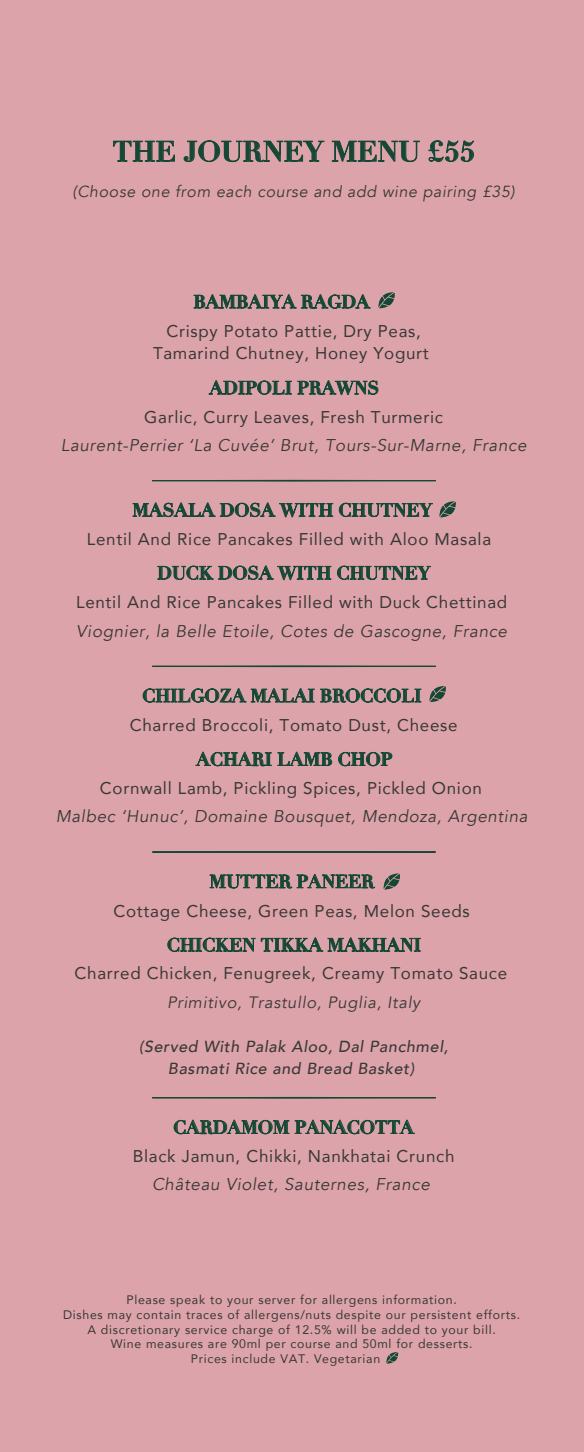
<style>
.page{position:relative;width:584px;height:1452px;background:#fff}
.page>*{position:absolute;margin:0;border:0;box-sizing:border-box;transform-origin:0 0}
.t1{font:700 28px "Didot";color:#144734}
.t2{font:700 18px "Didot";color:#144734}
.t3{font:17px/22px "Avenir";letter-spacing:.04em;color:#383935;text-align:center}
.t4{font:italic 17px "Avenir";letter-spacing:.04em;color:#383935}
.t5{font:italic 16.4px "Avenir";letter-spacing:.04em;color:#383935}
.t6{font:italic 500 16px/22px "Avenir";letter-spacing:.04em;color:#383935;text-align:center}
.t7{font:italic 16px "Avenir";letter-spacing:.04em;color:#383935}
.t8{font:12.4px "Avenir";letter-spacing:.055em;color:#383935}
</style>
<div class="page">
<div style="left:0;top:0;width:584px;height:1451px;background:#dda3ab"></div>
<svg style="left:386px;top:1352px;width:12px;height:11px"></svg>
<svg style="left:113px;top:141px;width:62px;height:20px"></svg>
<svg style="left:184px;top:141px;width:140px;height:21px"></svg>
<svg style="left:332px;top:140px;width:88px;height:22px"></svg>
<svg style="left:429px;top:141px;width:45px;height:21px"></svg>
<svg style="left:174px;top:1119px;width:115px;height:14px"></svg>
<svg style="left:295px;top:1120px;width:120px;height:13px"></svg>
<svg style="left:209px;top:380px;width:83px;height:14px"></svg>
<svg style="left:298px;top:380px;width:80px;height:15px"></svg>
<svg style="left:158px;top:565px;width:173px;height:15px"></svg>
<svg style="left:337px;top:566px;width:94px;height:13px"></svg>
<svg style="left:196px;top:752px;width:75px;height:14px"></svg>
<svg style="left:278px;top:751px;width:54px;height:14px"></svg>
<svg style="left:338px;top:752px;width:54px;height:14px"></svg>
<svg style="left:168px;top:937px;width:87px;height:14px"></svg>
<svg style="left:261px;top:937px;width:159px;height:14px"></svg>
<svg style="left:152px;top:480px;width:284px;height:1px"></svg>
<svg style="left:194px;top:294px;width:176px;height:14px"></svg>
<svg style="left:378px;top:292px;width:17px;height:16px"></svg>
<svg style="left:133px;top:502px;width:200px;height:15px"></svg>
<svg style="left:339px;top:503px;width:94px;height:14px"></svg>
<svg style="left:439px;top:501px;width:17px;height:16px"></svg>
<svg style="left:143px;top:688px;width:171px;height:14px"></svg>
<svg style="left:320px;top:688px;width:101px;height:14px"></svg>
<svg style="left:429px;top:686px;width:17px;height:16px"></svg>
<svg style="left:210px;top:874px;width:165px;height:14px"></svg>
<svg style="left:383px;top:873px;width:17px;height:16px"></svg>
<svg style="left:152px;top:666px;width:284px;height:1px"></svg>
<svg style="left:152px;top:851px;width:284px;height:1px"></svg>
<svg style="left:152px;top:1097px;width:284px;height:1px"></svg>
<h1 class="t1" style="left:112px;top:134px;width:365px">THE JOURNEY MENU £55</h1>
<p class="t7" style="left:73px;top:182px;width:444px">(Choose one from each course and add wine pairing £35)</p>
<p class="t2" style="left:193px;top:290px;width:178px">BAMBAIYA RAGDA</p>
<p class="t3" style="left:153px;top:320px;width:277px">Crispy Potato Pattie, Dry Peas,<br>Tamarind Chutney, Honey Yogurt</p>
<p class="t2" style="left:210px;top:376px;width:171px">ADIPOLI PRAWNS</p>
<p class="t3" style="left:144px;top:405px;width:300px">Garlic, Curry Leaves, Fresh Turmeric</p>
<p class="t4" style="left:61px;top:435px;width:467px">Laurent-Perrier ‘La Cuvée’ Brut, Tours-Sur-Marne, France</p>
<p class="t2" style="left:132px;top:498px;width:301px">MASALA DOSA WITH CHUTNEY</p>
<p class="t3" style="left:87px;top:527px;width:406px">Lentil And Rice Pancakes Filled with Aloo Masala</p>
<p class="t2" style="left:157px;top:561px;width:275px">DUCK DOSA WITH CHUTNEY</p>
<p class="t3" style="left:76px;top:590px;width:433px">Lentil And Rice Pancakes Filled with Duck Chettinad</p>
<p class="t4" style="left:76px;top:621px;width:432px">Viognier, la Belle Etoile, Cotes de Gascogne, France</p>
<p class="t2" style="left:142px;top:684px;width:281px">CHILGOZA MALAI BROCCOLI</p>
<p class="t3" style="left:130px;top:713px;width:329px">Charred Broccoli, Tomato Dust, Cheese</p>
<p class="t2" style="left:196px;top:748px;width:197px">ACHARI LAMB CHOP</p>
<p class="t3" style="left:100px;top:776px;width:383px">Cornwall Lamb, Pickling Spices, Pickled Onion</p>
<p class="t4" style="left:56px;top:806px;width:473px">Malbec ‘Hunuc’, Domaine Bousquet, Mendoza, Argentina</p>
<p class="t2" style="left:209px;top:870px;width:166px">MUTTER PANEER</p>
<p class="t3" style="left:113px;top:899px;width:358px">Cottage Cheese, Green Peas, Melon Seeds</p>
<p class="t2" style="left:167px;top:933px;width:255px">CHICKEN TIKKA MAKHANI</p>
<p class="t3" style="left:75px;top:962px;width:434px">Charred Chicken, Fenugreek, Creamy Tomato Sauce</p>
<p class="t5" style="left:167px;top:992px;width:255px">Primitivo, Trastullo, Puglia, Italy</p>
<p class="t6" style="left:139px;top:1035px;width:311px">(Served With Palak Aloo, Dal Panchmel,<br>Basmati Rice and Bread Basket)</p>
<p class="t2" style="left:173px;top:1115px;width:242px">CARDAMOM PANACOTTA</p>
<p class="t3" style="left:133px;top:1144px;width:323px">Black Jamun, Chikki, Nankhatai Crunch</p>
<p class="t4" style="left:152px;top:1174px;width:279px">Château Violet, Sauternes, France</p>
<p class="t8" style="left:126px;top:1289px;width:332px">Please speak to your server for allergens information.</p>
<p class="t8" style="left:63px;top:1304px;width:459px">Dishes may contain traces of allergens/nuts despite our persistent efforts.</p>
<p class="t8" style="left:88px;top:1319px;width:410px">A discretionary service charge of 12.5% will be added to your bill.</p>
<p class="t8" style="left:111px;top:1334px;width:363px">Wine measures are 90ml per course and 50ml for desserts.</p>
<p class="t8" style="left:191px;top:1348px;width:191px">Prices include VAT. Vegetarian</p>
</div>
